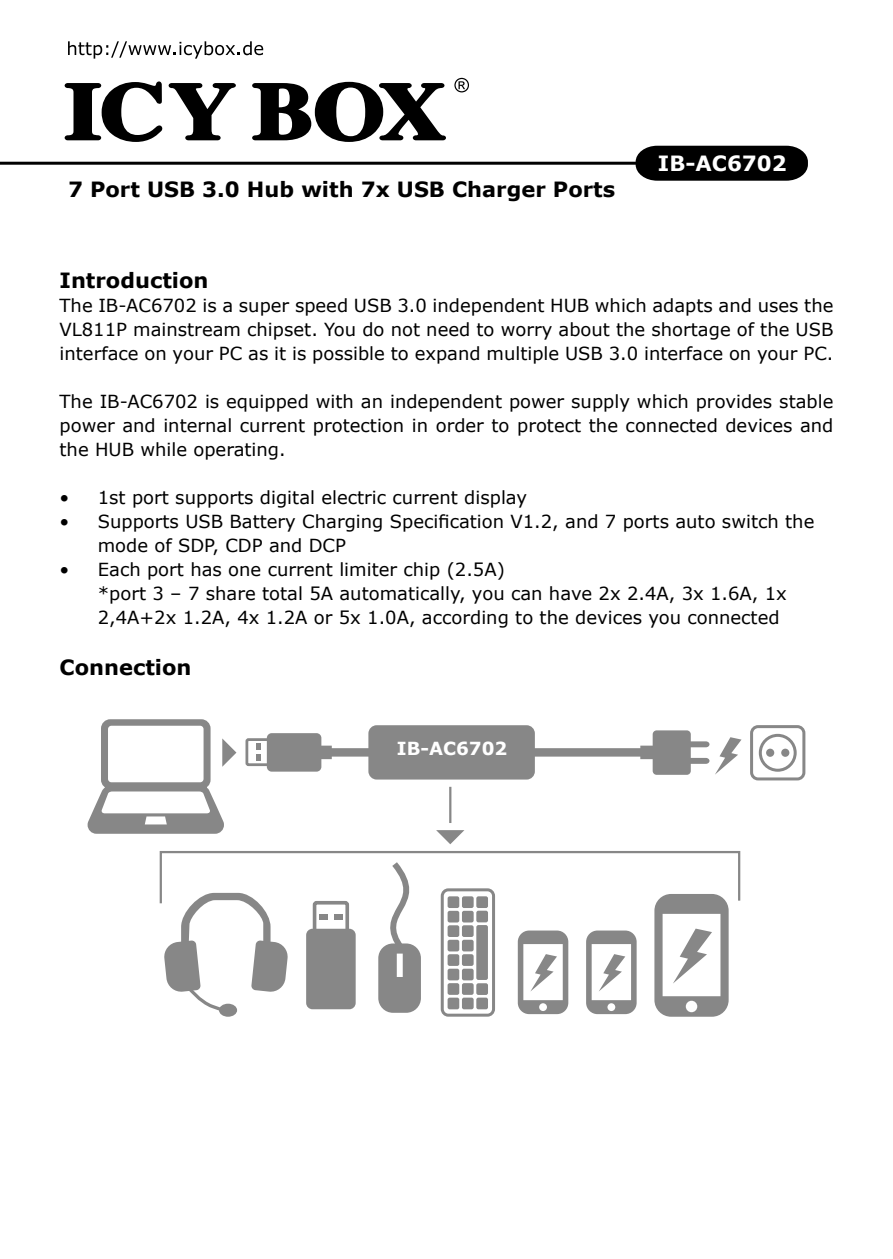
<style>
.page{position:relative;width:893px;height:1259px;background:#fff}
.page>*{position:absolute;margin:0;border:0;box-sizing:border-box;transform-origin:0 0}
.t1{font:700 21px "Verdana";color:#000}
.t2{font:700 21px "Verdana";color:#fff}
.t3{font:18px/24px "Verdana";color:#000;text-align:justify}
.t4{font:700 18px "Verdana";color:#fff}
</style>
<div class="page">
<svg style="left:68px;top:41px;width:195px;height:18px"></svg>
<hr style="left:0;top:162px;width:646px;height:3px;background:#000">
<svg style="left:636px;top:146px;width:172px;height:35px;background:#0e0e0e"></svg>
<svg style="left:65px;top:81px;width:98px;height:61px"></svg>
<svg style="left:169px;top:83px;width:67px;height:57px"></svg>
<svg style="left:252px;top:82px;width:194px;height:60px"></svg>
<svg style="left:454px;top:78px;width:15px;height:14px"></svg>
<div style="left:368px;top:725px;width:167px;height:54px;background:#878787;border-radius:8px"></div>
<svg style="left:321px;top:745px;width:48px;height:14px"></svg>
<hr style="left:449px;top:787px;width:2px;height:36px;background:#878787">
<svg style="left:436px;top:830px;width:28px;height:14px"></svg>
<svg style="left:87px;top:719px;width:149px;height:115px"></svg>
<div style="left:245px;top:738px;width:43px;height:28px;border:3px solid #878787;border-radius:2px"></div>
<div style="left:267px;top:733px;width:54px;height:38px;background:#878787;border-radius:5px"></div>
<svg style="left:256px;top:743px;width:4px;height:18px"></svg>
<svg style="left:534px;top:730px;width:175px;height:45px"></svg>
<div style="left:750px;top:725px;width:55px;height:55px;border:3px solid #878787;border-radius:7px"></div>
<div style="left:759px;top:734px;width:38px;height:37px;border:3px solid #878787;border-radius:50%"></div>
<div style="left:766px;top:748px;width:8px;height:9px;background:#878787;border-radius:50%"></div>
<div style="left:781px;top:748px;width:8px;height:9px;background:#878787;border-radius:50%"></div>
<svg style="left:715px;top:737px;width:26px;height:37px"></svg>
<svg style="left:159px;top:851px;width:582px;height:165px"></svg>
<p class="t1" style="left:68px;top:175px;width:549px">7 Port USB 3.0 Hub with 7x USB Charger Ports</p>
<p class="t2" style="left:658px;top:148px;width:130px">IB-AC6702</p>
<p class="t1" style="left:60px;top:266px;width:150px">Introduction</p>
<p class="t3" style="left:60px;top:293px;width:775px">The IB-AC6702 is a super speed USB 3.0 independent HUB which adapts and uses the VL811P mainstream chipset. You do not need to worry about the shortage of the USB interface on your PC as it is possible to expand multiple USB 3.0 interface on your PC.</p>
<p class="t3" style="left:60px;top:389px;width:775px">The IB-AC6702 is equipped with an independent power supply which provides stable power and internal current protection in order to protect the connected devices and the HUB while operating.</p>
<p class="t3" style="left:60px;top:485px;width:469px">• 1st port supports digital electric current display</p>
<p class="t3" style="left:98px;top:509px;width:718px;text-indent:-38px">• Supports USB Battery Charging Specification V1.2, and 7 ports auto switch the mode of SDP, CDP and DCP</p>
<p class="t3" style="left:98px;top:557px;width:691px;text-align:left;text-indent:-38px">• Each port has one current limiter chip (2.5A)<br>*port 3 – 7 share total 5A automatically, you can have 2x 2.4A, 3x 1.6A, 1x<br>2,4A+2x 1.2A, 4x 1.2A or 5x 1.0A, according to the devices you connected</p>
<p class="t1" style="left:60px;top:653px;width:133px">Connection</p>
<p class="t4" style="left:397px;top:736px;width:112px">IB-AC6702</p>
</div>
